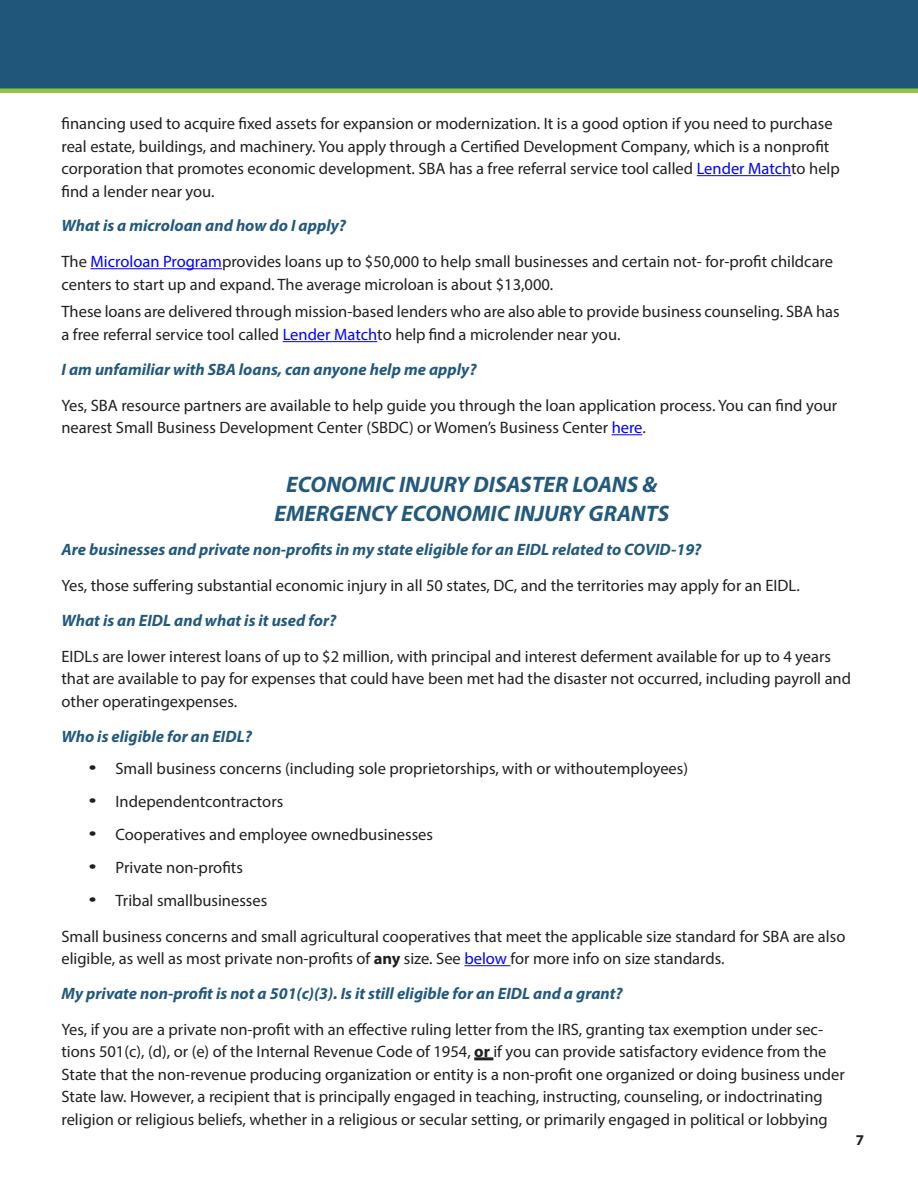
<style>
.page{position:relative;width:918px;height:1188px;background:#fff}
.page>*{position:absolute;margin:0;border:0;box-sizing:border-box;transform-origin:0 0}
.Heading_1{font:italic 700 22.5px "Myriad Pro";color:#22597d}
.Body_Text{font:16.5px/22.5px "Myriad Pro";color:#231f20}
.Heading_1-2{font:italic 700 16.5px "Myriad Pro";color:#22597d}
.t1{font:700 15px "Myriad Pro";color:#231f20}
.s1{color:#00f}
.s2{font-family:"Arial";font-size:18px}
.s3{font-weight:700}
</style>
<div class="page">
<div style="left:0;top:0;width:918px;height:91px;background:#1f5679"></div>
<div style="left:0;top:88px;width:918px;height:5px;background:#8dc63f"></div>
<hr style="left:697px;top:175px;width:94px;height:1px;background:#00f">
<hr style="left:91px;top:268px;width:131px;height:1px;background:#00f">
<hr style="left:283px;top:341px;width:94px;height:1px;background:#00f">
<hr style="left:612px;top:434px;width:30px;height:1px;background:#00f">
<hr style="left:464px;top:965px;width:47px;height:1px;background:#00f">
<hr style="left:474px;top:1057px;width:19px;height:3px;background:#231f20">
<p class="Body_Text" style="left:62px;top:112px;width:780px">financing used to acquire fixed assets for expansion or modernization. It is a good option if you need to purchase real estate, buildings, and machinery. You apply through a Certified Development Company, which is a nonprofit corporation that promotes economic development. SBA has a free referral service tool called <span class="s1">Lender Match</span>to help find a lender near you.</p>
<p class="Heading_1-2" style="left:62px;top:215px;width:286px">What is a microloan and how do I apply?</p>
<p class="Body_Text" style="left:62px;top:250px;width:773px">The <span class="s1">Microloan Program</span>provides loans up to $50,000 to help small businesses and certain not- for-profit childcare centers to start up and expand. The average microloan is about $13,000.</p>
<p class="Body_Text" style="left:62px;top:300px;width:780px">These loans are delivered through mission-based lenders who are also able to provide business counseling. SBA has a free referral service tool called <span class="s1">Lender Match</span>to help find a microlender near you.</p>
<p class="Heading_1-2" style="left:62px;top:358px;width:417px">I am unfamiliar with SBA loans, can anyone help me apply?</p>
<p class="Body_Text" style="left:62px;top:394px;width:777px">Yes, SBA resource partners are available to help guide you through the loan application process. You can find your nearest Small Business Development Center (SBDC) or Women’s Business Center <span class="s1">here</span>.</p>
<p class="Heading_1" style="left:286px;top:469px;width:373px">ECONOMIC INJURY DISASTER LOANS &amp;</p>
<p class="Heading_1" style="left:274px;top:499px;width:396px">EMERGENCY ECONOMIC INJURY GRANTS</p>
<p class="Heading_1-2" style="left:62px;top:539px;width:641px">Are businesses and private non-profits in my state eligible for an EIDL related to COVID-19?</p>
<p class="Body_Text" style="left:62px;top:574px;width:740px">Yes, those suffering substantial economic injury in all 50 states, DC, and the territories may apply for an EIDL.</p>
<p class="Heading_1-2" style="left:62px;top:610px;width:276px">What is an EIDL and what is it used for?</p>
<p class="Body_Text" style="left:62px;top:644px;width:791px">EIDLs are lower interest loans of up to $2 million, with principal and interest deferment available for up to 4 years that are available to pay for expenses that could have been met had the disaster not occurred, including payroll and other operatingexpenses.</p>
<p class="Heading_1-2" style="left:62px;top:725px;width:192px">Who is eligible for an EIDL?</p>
<p class="Body_Text" style="left:88px;top:757px;width:601px"><span class="s2">•</span> Small business concerns (including sole proprietorships, with or withoutemployees)</p>
<p class="Body_Text" style="left:88px;top:790px;width:196px"><span class="s2">•</span> Independentcontractors</p>
<p class="Body_Text" style="left:88px;top:823px;width:346px"><span class="s2">•</span> Cooperatives and employee ownedbusinesses</p>
<p class="Body_Text" style="left:88px;top:856px;width:156px"><span class="s2">•</span> Private non-profits</p>
<p class="Body_Text" style="left:88px;top:889px;width:180px"><span class="s2">•</span> Tribal smallbusinesses</p>
<p class="Body_Text" style="left:62px;top:925px;width:785px">Small business concerns and small agricultural cooperatives that meet the applicable size standard for SBA are also eligible, as well as most private non-profits of <span class="s3">any</span> size. See <span class="s1">below</span> for more info on size standards.</p>
<p class="Heading_1-2" style="left:62px;top:983px;width:563px">My private non-profit is not a 501(c)(3). Is it still eligible for an EIDL and a grant?</p>
<p class="Body_Text" style="left:62px;top:1018px;width:785px">Yes, if you are a private non-profit with an effective ruling letter from the IRS, granting tax exemption under sec&shy;tions 501(c), (d), or (e) of the Internal Revenue Code of 1954, <span class="s3">or</span> if you can provide satisfactory evidence from the State that the non-revenue producing organization or entity is a non-profit one organized or doing business under State law. However, a recipient that is principally engaged in teaching, instructing, counseling, or indoctrinating religion or religious beliefs, whether in a religious or secular setting, or primarily engaged in political or lobbying</p>
<p class="t1" style="left:856px;top:1130px;width:10px">7</p>
</div>
